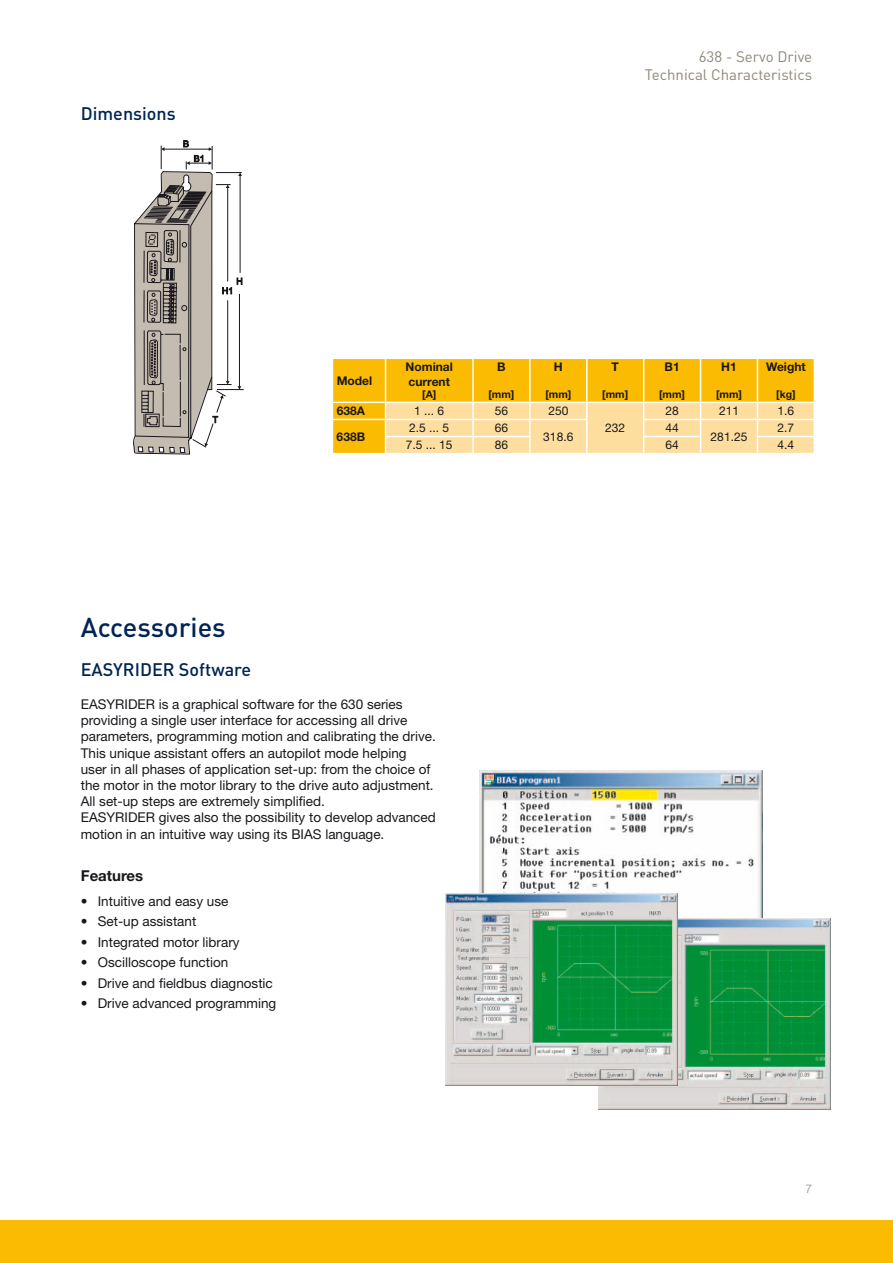
<style>
.page{position:relative;width:893px;height:1263px;background:#fff}
.page>*{position:absolute;margin:0;border:0;box-sizing:border-box;transform-origin:0 0}
.t1{font:500 27px "DINOT";color:#002454}
.t2{font:500 18px "DINOT";color:#002454}
.t3{font:15px/18px "DINOT";color:#8f8779;text-align:right}
.t4{font:700 15px "Helvetica Neue LT Std";color:#1a171c}
.t5{font:13.5px/16.2px "Helvetica Neue LT Std";color:#1a171c}
.t6{font:12px "Helvetica Neue LT Std";color:#1a171c}
.t7{font:700 12px/14.4px "Helvetica Neue LT Std";color:#1a171c}
.t8{font:300 12px "Helvetica Neue LT Std";color:#8f8779}
.t9{font:700 10.5px "Helvetica Neue LT Std";color:#1a171c}
</style>
<div class="page">
<div style="left:0;top:1220px;width:893px;height:43px;background:#fabb00"></div>
<img style="left:479px;top:770px;width:284px;height:148px">
<img style="left:599px;top:918px;width:231px;height:192px">
<img style="left:445px;top:894px;width:232px;height:191px">
<svg style="left:133px;top:140px;width:111px;height:314px"></svg>
<svg style="left:333px;top:359px;width:481px;height:94px;background:#fabc04"></svg>
<hr style="left:385px;top:359px;width:1px;height:43px;background:#fff">
<hr style="left:472px;top:359px;width:2px;height:43px;background:#fff">
<hr style="left:529px;top:359px;width:2px;height:43px;background:#fff">
<hr style="left:586px;top:359px;width:2px;height:43px;background:#fff">
<hr style="left:643px;top:359px;width:1px;height:43px;background:#fff">
<hr style="left:700px;top:359px;width:1px;height:43px;background:#fff">
<hr style="left:757px;top:359px;width:1px;height:43px;background:#fff">
<hr style="left:332px;top:402px;width:54px;height:1px;background:#fff">
<hr style="left:332px;top:419px;width:54px;height:1px;background:#fff">
<svg style="left:385px;top:402px;width:429px;height:52px;background:#fee1a8"></svg>
<hr style="left:757px;top:453px;width:58px;height:1px;background:#fff">
<h2 class="t2" style="left:81px;top:101px;width:97px">Dimensions</h2>
<p class="t3" style="left:645px;top:47px;width:169px">638 - Servo Drive<br>Technical Characteristics</p>
<h1 class="t1" style="left:81px;top:609px;width:146px">Accessories</h1>
<h2 class="t2" style="left:81px;top:657px;width:172px">EASYRIDER Software</h2>
<p class="t7" style="left:337px;top:373px;width:37px">Model</p>
<p class="t7" style="left:406px;top:359px;width:49px">Nominal current</p>
<p class="t9" style="left:422px;top:388px;width:16px">[A]</p>
<p class="t7" style="left:497px;top:359px;width:10px">B</p>
<p class="t9" style="left:488px;top:388px;width:28px">[mm]</p>
<p class="t7" style="left:554px;top:359px;width:10px">H</p>
<p class="t9" style="left:545px;top:388px;width:28px">[mm]</p>
<p class="t7" style="left:612px;top:359px;width:9px">T</p>
<p class="t9" style="left:602px;top:388px;width:28px">[mm]</p>
<p class="t7" style="left:665px;top:359px;width:17px">B1</p>
<p class="t9" style="left:659px;top:388px;width:28px">[mm]</p>
<p class="t7" style="left:721px;top:359px;width:17px">H1</p>
<p class="t9" style="left:716px;top:388px;width:28px">[mm]</p>
<p class="t7" style="left:766px;top:359px;width:41px">Weight</p>
<p class="t9" style="left:776px;top:388px;width:21px">[kg]</p>
<p class="t7" style="left:337px;top:403px;width:30px">638A</p>
<p class="t6" style="left:414px;top:404px;width:32px">1 ... 6</p>
<p class="t6" style="left:495px;top:404px;width:15px">56</p>
<p class="t6" style="left:548px;top:404px;width:22px">250</p>
<p class="t6" style="left:665px;top:404px;width:15px">28</p>
<p class="t6" style="left:719px;top:404px;width:22px">211</p>
<p class="t6" style="left:777px;top:404px;width:18px">1.6</p>
<p class="t7" style="left:337px;top:429px;width:30px">638B</p>
<p class="t6" style="left:409px;top:421px;width:42px">2.5 ... 5</p>
<p class="t6" style="left:495px;top:421px;width:15px">66</p>
<p class="t6" style="left:665px;top:421px;width:15px">44</p>
<p class="t6" style="left:777px;top:421px;width:18px">2.7</p>
<p class="t6" style="left:605px;top:421px;width:22px">232</p>
<p class="t6" style="left:543px;top:429px;width:32px">318.6</p>
<p class="t6" style="left:711px;top:429px;width:38px">281.25</p>
<p class="t6" style="left:406px;top:438px;width:48px">7.5 ... 15</p>
<p class="t6" style="left:495px;top:438px;width:15px">86</p>
<p class="t6" style="left:665px;top:438px;width:15px">64</p>
<p class="t6" style="left:777px;top:438px;width:18px">4.4</p>
<p class="t5" style="left:81px;top:696px;width:357px">EASYRIDER is a graphical software for the 630 series providing a single user interface for accessing all drive parameters, programming motion and calibrating the drive.<br>This unique assistant offers an autopilot mode helping user in all phases of application set-up: from the choice of the motor in the motor library to the drive auto adjustment.<br>All set-up steps are extremely simplified.<br>EASYRIDER gives also the possibility to develop advanced motion in an intuitive way using its BIAS language.</p>
<p class="t4" style="left:81px;top:867px;width:64px">Features</p>
<p class="t5" style="left:81px;top:893px;width:149px">• Intuitive and easy use</p>
<p class="t5" style="left:81px;top:913px;width:117px">• Set-up assistant</p>
<p class="t5" style="left:81px;top:934px;width:160px">• Integrated motor library</p>
<p class="t5" style="left:81px;top:954px;width:149px">• Oscilloscope function</p>
<p class="t5" style="left:81px;top:975px;width:194px">• Drive and fieldbus diagnostic</p>
<p class="t5" style="left:81px;top:995px;width:197px">• Drive advanced programming</p>
<p class="t8" style="left:805px;top:1181px;width:8px">7</p>
</div>
